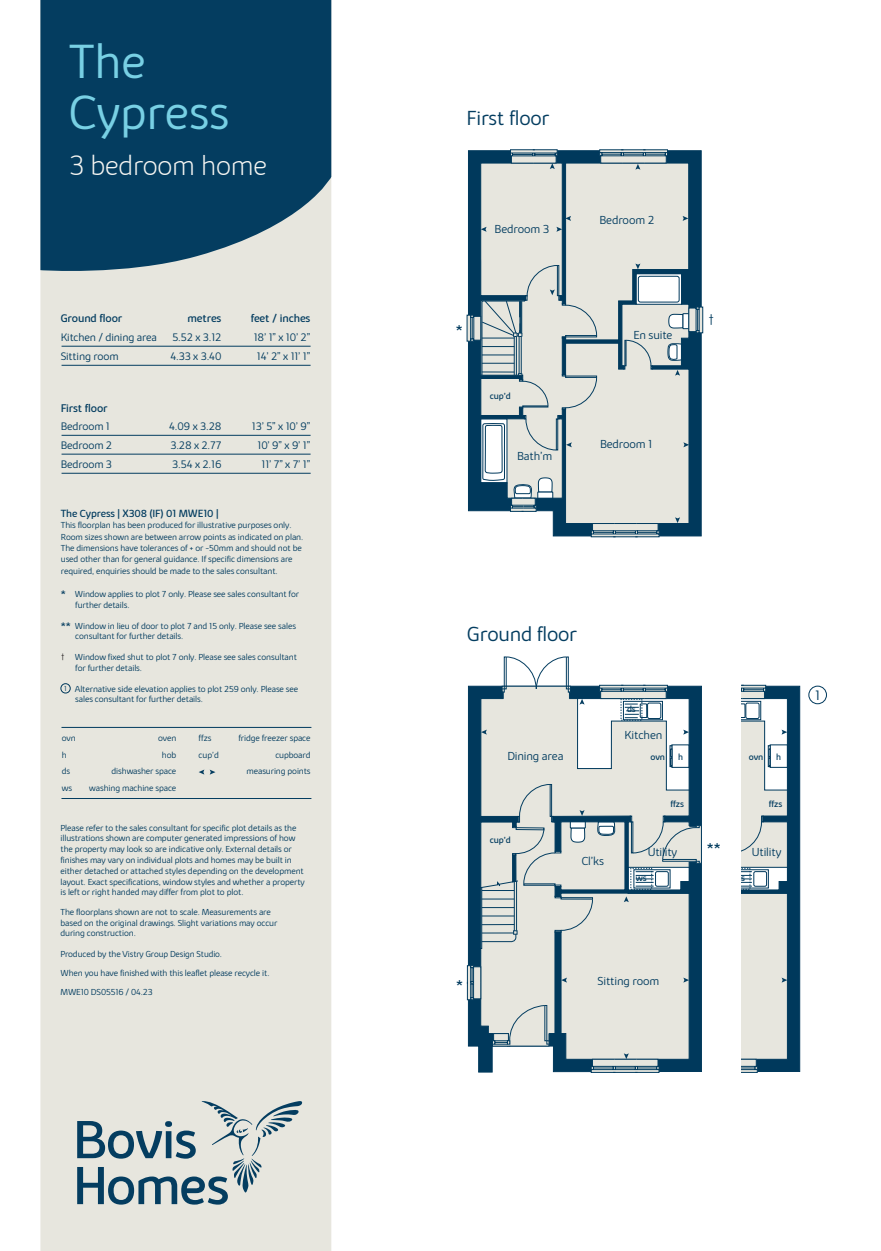
<style>
.page{position:relative;width:881px;height:1251px;background:#fff}
.page>*{position:absolute;margin:0;border:0;box-sizing:border-box;transform-origin:0 0}
.t1{font:300 49.5px/51px "Bovis Sans";color:#78d0e4}
.t2{font:200 28.5px "Bovis Sans";letter-spacing:-.01em;color:#f5f5f2}
.t3{font:300 21px "Bovis Sans";letter-spacing:-.01em;color:#043d60}
.t4{font:300 16.5px "Bovis Sans";color:#043d60}
.t5{font:300 14.1px "Bovis Sans";color:#043d60}
.t6{font:300 12px "Bovis Sans";letter-spacing:-.01em;color:#043d60}
.t7{font:300 11.25px "Bovis Sans";letter-spacing:-.01em;color:#043d60}
.t8{font:11.25px "Bovis Sans";letter-spacing:-.01em;color:#043d60}
.t9{font:10.5px "Bovis Sans";letter-spacing:-.01em;color:#043d60}
.t10{font:300 9px/16.5px "Bovis Sans";letter-spacing:-.01em;color:#043d60}
.t11{font:9px "Bovis Sans";letter-spacing:-.01em;color:#043d60}
.t12{font:300 7.5px "Bovis Sans";color:#231f20}
.t13{font:300 7.5px "Bovis Sans";color:#043d60}
.s1{font-size:12px}
</style>
<div class="page">
<div style="left:40px;top:276px;width:291px;height:974px;background:#e7e6de"></div>
<svg style="left:40px;top:0;width:291px;height:276px;fill:#043d60"></svg>
<svg style="left:741px;top:685px;width:58px;height:387px"></svg>
<svg style="left:741px;top:1053px;width:16px;height:19px"></svg>
<svg style="left:781px;top:977px;width:6px;height:5px"></svg>
<hr style="left:61px;top:727px;width:250px;height:1px;background:#043d60">
<hr style="left:61px;top:798px;width:250px;height:1px;background:#043d60">
<hr style="left:61px;top:365px;width:249px;height:1px;background:#043d60">
<hr style="left:61px;top:346px;width:249px;height:1px;background:#043d60">
<hr style="left:61px;top:454px;width:249px;height:1px;background:#043d60">
<hr style="left:61px;top:435px;width:249px;height:1px;background:#043d60">
<hr style="left:61px;top:473px;width:249px;height:1px;background:#043d60">
<svg style="left:468px;top:150px;width:233px;height:386px"></svg>
<svg style="left:468px;top:685px;width:233px;height:387px"></svg>
<svg style="left:492px;top:1004px;width:57px;height:42px"></svg>
<svg style="left:590px;top:523px;width:69px;height:14px"></svg>
<svg style="left:467px;top:965px;width:14px;height:34px"></svg>
<svg style="left:510px;top:477px;width:43px;height:34px"></svg>
<svg style="left:668px;top:306px;width:35px;height:27px"></svg>
<div style="left:61px;top:683px;width:9px;height:10px;border:1px solid #00395c;border-radius:50%"></div>
<div style="left:808px;top:685px;width:18px;height:19px;border:1px solid #00395c;border-radius:50%"></div>
<svg style="left:561px;top:965px;width:18px;height:34px"></svg>
<svg style="left:590px;top:1053px;width:69px;height:19px"></svg>
<svg style="left:683px;top:977px;width:5px;height:5px"></svg>
<svg style="left:477px;top:656px;width:315px;height:292px"></svg>
<svg style="left:198px;top:769px;width:17px;height:5px"></svg>
<svg style="left:674px;top:517px;width:5px;height:6px"></svg>
<svg style="left:667px;top:343px;width:14px;height:32px"></svg>
<svg style="left:566px;top:442px;width:5px;height:5px"></svg>
<svg style="left:683px;top:442px;width:6px;height:5px"></svg>
<svg style="left:635px;top:263px;width:5px;height:6px"></svg>
<svg style="left:599px;top:149px;width:68px;height:21px"></svg>
<svg style="left:565px;top:216px;width:6px;height:5px"></svg>
<svg style="left:682px;top:216px;width:6px;height:5px"></svg>
<svg style="left:480px;top:227px;width:6px;height:5px"></svg>
<svg style="left:556px;top:227px;width:6px;height:5px"></svg>
<svg style="left:510px;top:149px;width:47px;height:20px"></svg>
<svg style="left:466px;top:265px;width:130px;height:144px"></svg>
<svg style="left:77px;top:1099px;width:225px;height:105px"></svg>
<h1 class="t1" style="left:69px;top:36px;width:162px">The<br>Cypress</h1>
<h2 class="t2" style="left:69px;top:149px;width:199px">3 bedroom home</h2>
<p class="t8" style="left:61px;top:312px;width:63px">Ground floor</p>
<p class="t8" style="left:187px;top:312px;width:35px">metres</p>
<p class="t8" style="left:250px;top:312px;width:61px">feet / inches</p>
<p class="t7" style="left:61px;top:331px;width:98px">Kitchen / dining area</p>
<p class="t7" style="left:172px;top:331px;width:51px">5.52 x 3.12</p>
<p class="t7" style="left:253px;top:331px;width:58px">18’ 1” x 10’ 2”</p>
<p class="t7" style="left:61px;top:349px;width:59px">Sitting room</p>
<p class="t7" style="left:170px;top:349px;width:52px">4.33 x 3.40</p>
<p class="t7" style="left:257px;top:349px;width:55px">14’ 2” x 11’ 1”</p>
<p class="t8" style="left:61px;top:401px;width:48px">First floor</p>
<p class="t7" style="left:61px;top:420px;width:51px">Bedroom 1</p>
<p class="t7" style="left:169px;top:420px;width:54px">4.09 x 3.28</p>
<p class="t7" style="left:252px;top:420px;width:60px">13’ 5” x 10’ 9”</p>
<p class="t7" style="left:61px;top:439px;width:53px">Bedroom 2</p>
<p class="t7" style="left:170px;top:439px;width:53px">3.28 x 2.77</p>
<p class="t7" style="left:257px;top:439px;width:54px">10’ 9” x 9’ 1”</p>
<p class="t7" style="left:61px;top:457px;width:53px">Bedroom 3</p>
<p class="t7" style="left:172px;top:457px;width:51px">3.54 x 2.16</p>
<p class="t7" style="left:261px;top:457px;width:50px">11’ 7” x 7’ 1”</p>
<p class="t9" style="left:61px;top:507px;width:159px">The Cypress | X308 (IF) 01 MWE10 |</p>
<p class="t10" style="left:61px;top:519px;width:244px;line-height:11.2px">This floorplan has been produced for illustrative purposes only.<br>Room sizes shown are between arrow points as indicated on plan.<br>The dimensions have tolerances of + or -50mm and should not be used other than for general guidance. If specific dimensions are required, enquiries should be made to the sales consultant.</p>
<p class="t10" style="left:75px;top:588px;width:225px;line-height:10.5px;text-indent:-14px"><span class="s1">*</span> Window applies to plot 7 only. Please see sales consultant for further details.</p>
<p class="t10" style="left:75px;top:620px;width:222px;line-height:10.5px;text-indent:-14px"><span class="s1">**</span> Window in lieu of door to plot 7 and 15 only. Please see sales consultant for further details.</p>
<p class="t10" style="left:75px;top:651px;width:223px;line-height:10.5px">Window fixed shut to plot 7 only. Please see sales consultant for further details.</p>
<p class="t10" style="left:75px;top:683px;width:225px;line-height:10.5px">Alternative side elevation applies to plot 259 only. Please see sales consultant for further details.</p>
<p class="t12" style="left:61px;top:651px;width:4px">†</p>
<p class="t13" style="left:64px;top:683px;width:4px">1</p>
<p class="t10" style="left:62px;top:729px;width:16px">ovn h ds ws</p>
<p class="t10" style="left:238px;top:729px;width:74px;text-align:right">fridge freezer space cupboard measuring points</p>
<p class="t10" style="left:198px;top:729px;width:22px">ffzs cup’d</p>
<p class="t10" style="left:89px;top:729px;width:88px;text-align:right">oven<br>hob<br>dishwasher space washing machine space</p>
<p class="t10" style="left:60px;top:821px;width:246px;line-height:10.8px">Please refer to the sales consultant for specific plot details as the illustrations shown are computer generated impressions of how the property may look so are indicative only. External details or finishes may vary on individual plots and homes may be built in either detached or attached styles depending on the development layout. Exact specifications, window styles and whether a property is left or right handed may differ from plot to plot.</p>
<p class="t10" style="left:60px;top:906px;width:218px;line-height:10.8px">The floorplans shown are not to scale. Measurements are based on the original drawings. Slight variations may occur during construction.</p>
<p class="t10" style="left:60px;top:943px;width:210px;line-height:19.4px">Produced by the Vistry Group Design Studio.<br>When you have finished with this leaflet please recycle it.<br>MWE10 DS05516 / 04.23</p>
<h3 class="t3" style="left:466px;top:106px;width:84px">First floor</h3>
<h3 class="t6" style="left:494px;top:222px;width:56px">Bedroom 3</h3>
<h3 class="t4" style="left:455px;top:322px;width:9px">*</h3>
<p class="t11" style="left:489px;top:391px;width:22px">cup’d</p>
<h3 class="t6" style="left:517px;top:449px;width:37px">Bath’m</h3>
<h3 class="t6" style="left:599px;top:212px;width:56px">Bedroom 2</h3>
<h3 class="t6" style="left:633px;top:327px;width:41px">En suite</h3>
<h3 class="t6" style="left:709px;top:312px;width:6px">†</h3>
<h3 class="t6" style="left:599px;top:437px;width:54px">Bedroom 1</h3>
<h3 class="t3" style="left:467px;top:621px;width:111px">Ground floor</h3>
<h3 class="t6" style="left:507px;top:748px;width:58px">Dining area</h3>
<p class="t11" style="left:489px;top:834px;width:22px">cup’d</p>
<h3 class="t6" style="left:581px;top:854px;width:24px">Cl’ks</h3>
<p class="t11" style="left:626px;top:703px;width:10px">ds</p>
<h3 class="t6" style="left:624px;top:728px;width:39px">Kitchen</h3>
<p class="t11" style="left:650px;top:751px;width:16px">ovn</p>
<p class="t11" style="left:677px;top:751px;width:6px">h</p>
<p class="t11" style="left:670px;top:798px;width:15px">ffzs</p>
<h3 class="t6" style="left:647px;top:844px;width:31px">Utility</h3>
<p class="t11" style="left:635px;top:872px;width:12px">ws</p>
<p class="t11" style="left:748px;top:751px;width:16px">ovn</p>
<p class="t11" style="left:776px;top:751px;width:6px">h</p>
<h3 class="t4" style="left:706px;top:839px;width:15px">**</h3>
<p class="t11" style="left:768px;top:798px;width:15px">ffzs</p>
<h3 class="t6" style="left:751px;top:844px;width:31px">Utility</h3>
<p class="t11" style="left:733px;top:872px;width:12px">ws</p>
<h3 class="t5" style="left:815px;top:686px;width:6px">1</h3>
<h3 class="t4" style="left:456px;top:976px;width:9px">*</h3>
<h3 class="t6" style="left:597px;top:973px;width:63px">Sitting room</h3>
</div>
